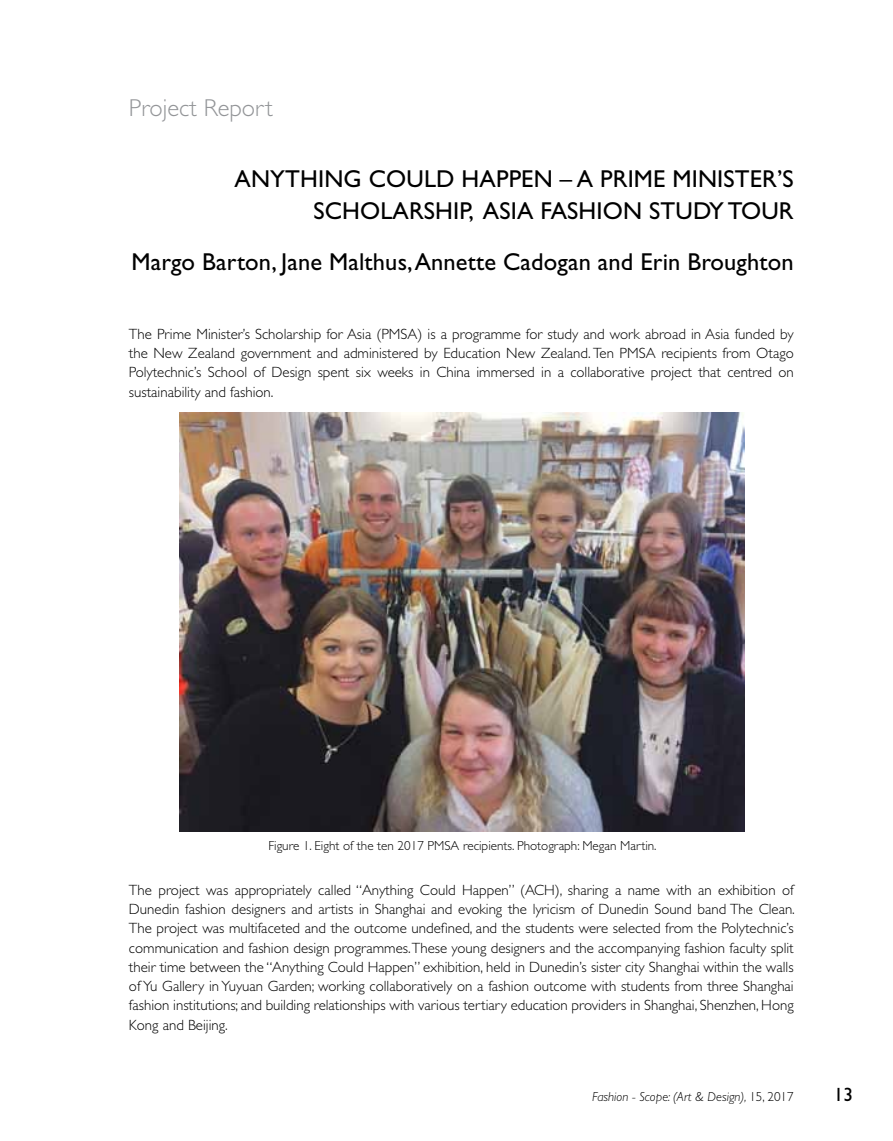
<style>
.page{position:relative;width:893px;height:1141px;background:#fff}
.page>*{position:absolute;margin:0;border:0;box-sizing:border-box;transform-origin:0 0}
.t1{font:24.5px/31.5px "Gill Sans Std";letter-spacing:.005em;color:#000;text-align:right}
.t2{font:300 24.5px "Gill Sans Std";color:#939598}
.t3{font:19.25px "Gill Sans Macron";color:#000}
.t4{font:300 14.88px/19.2px "Gill Sans Std";color:#000;text-align:justify}
.t5{font:300 13.12px "Gill Sans Std";color:#000}
.t6{font:italic 300 13.12px "Gill Sans Std";color:#000}
.s1{font-style:normal}
</style>
<div class="page">
<img style="left:179px;top:412px;width:565px;height:419px">
<h1 class="t2" style="left:129px;top:94px;width:145px">Project Report</h1>
<h1 class="t1" style="left:235px;top:163px;width:561px">Anythin g Could Happen – A Prime Min ister’s<br>Scholarship, Asia Fashion Study Tour</h1>
<h1 class="t1" style="left:132px;top:246px;width:664px">Margo Barton, Jane Malthus, Annette Cadogan and Erin Broughton</h1>
<p class="t4" style="left:129px;top:324px;width:666px">The Prime Minister’s Scholarship for Asia (PMSA) is a programme for study and work abroad in Asia funded by the New Zealand government and administered by Education New Zealand. Ten PMSA recipients from Otago Polytechnic’s School of Design spent six weeks in China immersed in a collaborative project that centred on sustainability and fashion.</p>
<p class="t5" style="left:268px;top:838px;width:390px">Figure 1. Eight of the ten 2017 PMSA recipients. Photograph: Megan Martin.</p>
<p class="t4" style="left:129px;top:880px;width:667px">The project was appropriately called “Anything Could Happen” (ACH), sharing a name with an exhibition of Dunedin fashion designers and artists in Shanghai and evoking the lyricism of Dunedin Sound band The Clean.<br>The project was multifaceted and the outcome undefined, and the students were selected from the Polytechnic’s communication and fashion design programmes. These young designers and the accompanying fashion faculty split their time between the “Anything Could Happen” exhibition, held in Dunedin’s sister city Shanghai within the walls of Yu Gallery in Yuyuan Garden; working collaboratively on a fashion outcome with students from three Shanghai fashion institutions; and building relationships with various tertiary education providers in Shanghai, Shenzhen, Hong Kong and Beijing.</p>
<p class="t6" style="left:592px;top:1089px;width:203px">Fashion - Scope: (Art &amp; Design), <span class="s1">15, 2017</span></p>
<p class="t3" style="left:834px;top:1083px;width:21px">13</p>
</div>
